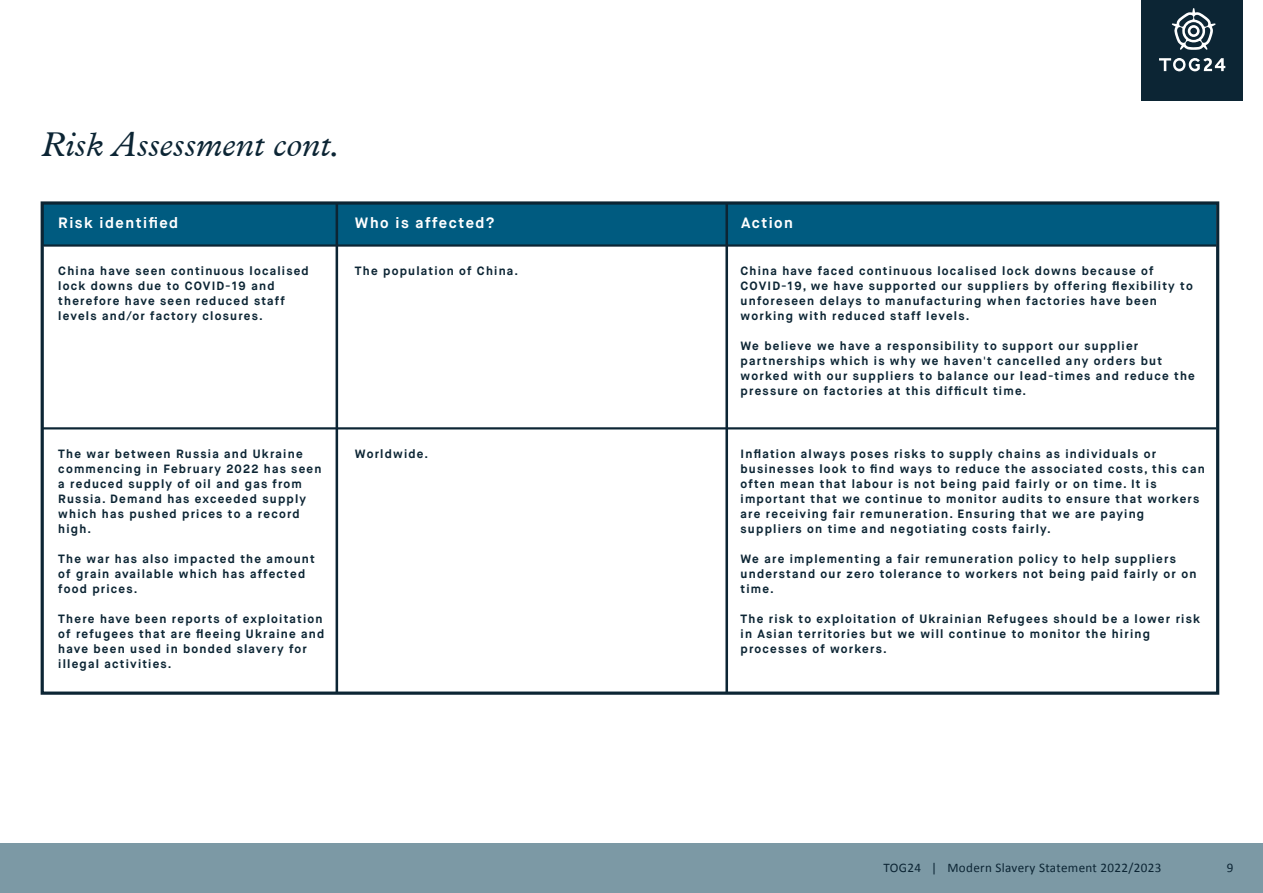
<style>
.page{position:relative;width:1263px;height:893px;background:#fff}
.page>*{position:absolute;margin:0;border:0;box-sizing:border-box;transform-origin:0 0}
.t1{font:italic 34.35px "Plantin MT Pro";color:#0c2534}
.t2{font:700 15px "Maison Neue";letter-spacing:.1em;color:#fff}
.t3{font:13.05px "Calibri";letter-spacing:.025em;color:#0c2534}
.t4{font:700 12px/15px "Maison Neue";letter-spacing:.1em;color:#0c2534}
</style>
<div class="page">
<div style="left:1141px;top:0;width:102px;height:101px;background:#0c2534"></div>
<div style="left:0;top:843px;width:1263px;height:50px;background:#7c99a5"></div>
<svg style="left:1159px;top:58px;width:66px;height:14px"></svg>
<svg style="left:1172px;top:8px;width:43px;height:42px"></svg>
<div style="left:44px;top:203px;width:1172px;height:43px;background:#005b80"></div>
<div style="left:41px;top:201px;width:1178px;height:494px;border:3px solid #0c2534"></div>
<hr style="left:336px;top:203px;width:2px;height:490px;background:#0c2534">
<hr style="left:725px;top:203px;width:3px;height:490px;background:#0c2534">
<hr style="left:42px;top:427px;width:1174px;height:2px;background:#0c2534">
<hr style="left:44px;top:244px;width:1172px;height:3px;background:#0c2534">
<h1 class="t1" style="left:41px;top:124px;width:301px">Risk Assessment cont.</h1>
<p class="t2" style="left:58px;top:213px;width:121px">Risk identified</p>
<p class="t2" style="left:355px;top:213px;width:141px">Who is affected?</p>
<p class="t2" style="left:741px;top:213px;width:54px">Action</p>
<p class="t4" style="left:58px;top:264px;width:252px">China have seen continuous localised lock downs due to COVID-19 and therefore have seen reduced staff levels and/or factory closures.</p>
<p class="t4" style="left:355px;top:264px;width:165px">The population of China.</p>
<p class="t4" style="left:740px;top:264px;width:454px">China have faced continuous localised lock downs because of COVID-19, we have supported our suppliers by offering flexibility to unforeseen delays to manufacturing when factories have been working with reduced staff levels.</p>
<p class="t4" style="left:740px;top:339px;width:456px">We believe we have a responsibility to support our supplier partnerships which is why we haven't cancelled any orders but worked with our suppliers to balance our lead-times and reduce the pressure on factories at this difficult time.</p>
<p class="t4" style="left:58px;top:446px;width:265px">The war between Russia and Ukraine commencing in February 2022 has seen a reduced supply of oil and gas from<br>Russia. Demand has exceeded supply which has pushed prices to a record high.</p>
<p class="t4" style="left:58px;top:551px;width:258px">The war has also impacted the amount of grain available which has affected food prices.</p>
<p class="t4" style="left:58px;top:611px;width:268px">There have been reports of exploitation of refugees that are fleeing Ukraine and have been used in bonded slavery for illegal activities.</p>
<p class="t4" style="left:355px;top:446px;width:75px">Worldwide.</p>
<p class="t4" style="left:740px;top:446px;width:466px">Inflation always poses risks to supply chains as individuals or businesses look to find ways to reduce the associated costs, this can often mean that labour is not being paid fairly or on time. It is important that we continue to monitor audits to ensure that workers are receiving fair remuneration. Ensuring that we are paying suppliers on time and negotiating costs fairly.</p>
<p class="t4" style="left:740px;top:551px;width:457px">We are implementing a fair remuneration policy to help suppliers understand our zero tolerance to workers not being paid fairly or on time.</p>
<p class="t4" style="left:740px;top:611px;width:461px">The risk to exploitation of Ukrainian Refugees should be a lower risk in Asian territories but we will continue to monitor the hiring processes of workers.</p>
<p class="t3" style="left:883px;top:859px;width:279px">TOG24 | Modern Slavery Statement 2022/2023</p>
<p class="t3" style="left:1227px;top:859px;width:8px">9</p>
</div>
